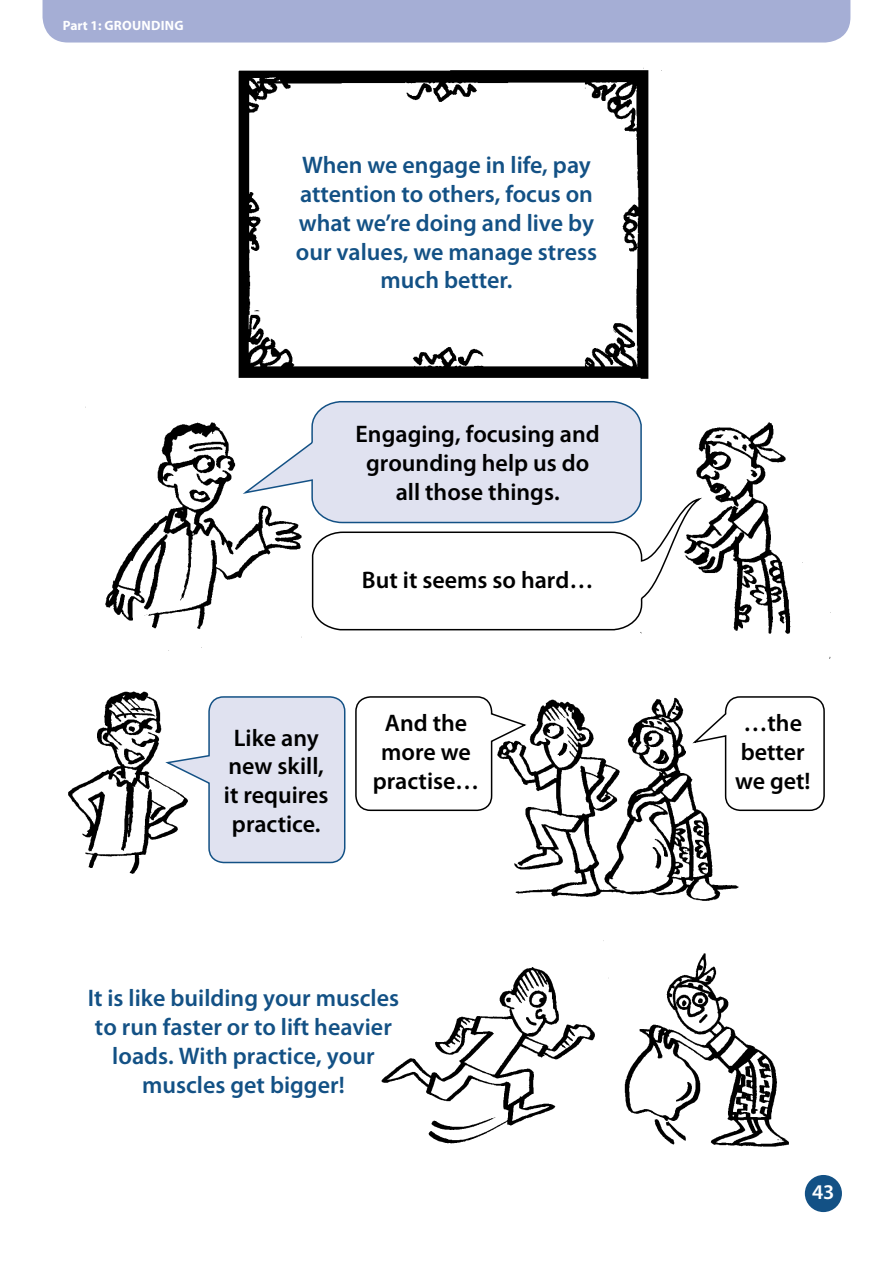
<style>
.page{position:relative;width:893px;height:1263px;background:#fff}
.page>*{position:absolute;margin:0;border:0;box-sizing:border-box;transform-origin:0 0}
.t1{font:600 24px/28.8px "Myriad Pro";color:#135185;text-align:center}
.t2{font:600 24px/28.8px "Myriad Pro";color:#000;text-align:center}
.t3{font:600 21px "Myriad Pro";color:#fff}
.t4{font:700 13.5px "Myriad Pro";letter-spacing:.02em;color:#fff}
</style>
<div class="page">
<div style="left:805px;top:1175px;width:37px;height:37px;background:#135185;border-radius:50%"></div>
<img style="left:238px;top:67px;width:424px;height:286px">
<img style="left:85px;top:353px;width:746px;height:298px">
<img style="left:68px;top:656px;width:763px;height:245px">
<img style="left:381px;top:940px;width:408px;height:207px">
<svg style="left:240px;top:400px;width:403px;height:124px"></svg>
<svg style="left:311px;top:497px;width:394px;height:134px"></svg>
<svg style="left:163px;top:695px;width:183px;height:169px"></svg>
<svg style="left:354px;top:695px;width:174px;height:117px"></svg>
<svg style="left:690px;top:695px;width:136px;height:117px"></svg>
<div style="left:43px;top:0;width:807px;height:43px;background:#a5aed5"></div>
<p class="t4" style="left:63px;top:18px;width:122px">Part 1: GROUNDING</p>
<p class="t1" style="left:296px;top:151px;width:303px">When we engage in life, pay attention to others, focus on what we’re doing and live by our values, we manage stress much better.</p>
<p class="t2" style="left:356px;top:420px;width:246px">Engaging, focusing and grounding help us do all those things.</p>
<p class="t2" style="left:362px;top:566px;width:233px">But it seems so hard…</p>
<p class="t2" style="left:224px;top:723px;width:106px">Like any new skill, it requires practice.</p>
<p class="t2" style="left:373px;top:709px;width:108px">And the more we practise…</p>
<p class="t2" style="left:735px;top:709px;width:77px">…the better we get!</p>
<p class="t1" style="left:88px;top:984px;width:313px">It is like building your muscles to run faster or to lift heavier loads. With practice, your muscles get bigger!</p>
<p class="t3" style="left:812px;top:1181px;width:24px">43</p>
</div>
